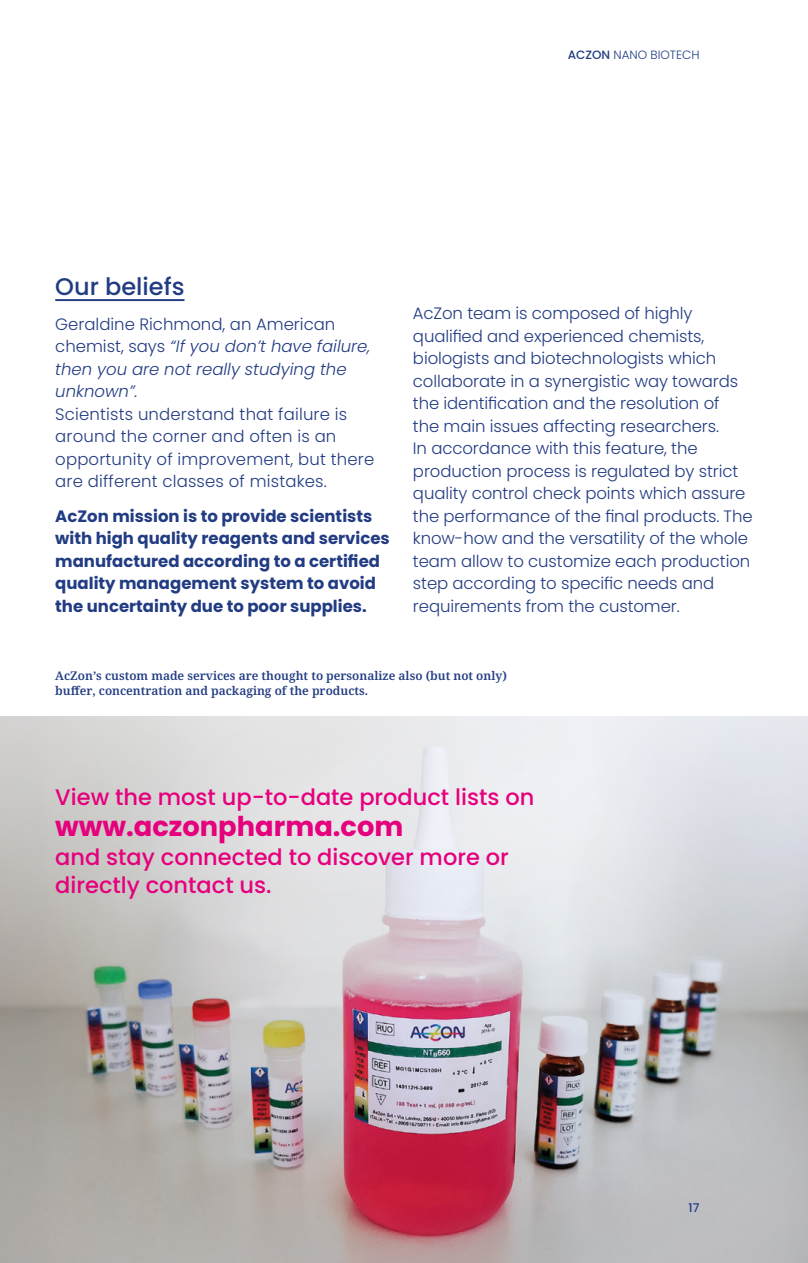
<style>
.page{position:relative;width:808px;height:1263px;background:#fff}
.page>*{position:absolute;margin:0;border:0;box-sizing:border-box;transform-origin:0 0}
.t1{font:700 27.3px "Poppins";color:#e6007d}
.t2{font:500 24px "Poppins";color:#223c83}
.t3{font:500 22.5px/28.5px "Poppins";color:#e6007d}
.t4{font:300 16.5px/22.5px "Poppins";letter-spacing:-.005em;color:#223c83}
.t5{font:700 16.5px/22.5px "Poppins";color:#223c83}
.t6{font:italic 300 16.5px/22.5px "Poppins";color:#223c83}
.t7{font:600 12px/15px "Noto Serif";color:#223c83}
.t8{font:300 12px "Poppins";color:#223c83}
.t9{font:500 12px "Poppins";color:#223c83}
.s1{font-weight:500}
.s2{font-style:normal}
</style>
<div class="page">
<img style="left:0;top:1008px;width:808px;height:255px">
<svg style="left:0;top:716px;width:808px;height:292px;background:#d7d6d9"></svg>
<hr style="left:55px;top:299px;width:129px;height:2px;background:#223c83">
<p class="t8" style="left:568px;top:48px;width:133px"><span class="s1">ACZON</span> NANO BIOTECH</p>
<h2 class="t2" style="left:55px;top:273px;width:131px">Our beliefs</h2>
<p class="t6" style="left:55px;top:313px;width:317px"><span class="s2">Geraldine Richmond, an American chemist, says</span> “If you don’t have failure, then you are not really studying the unknown”.</p>
<p class="t4" style="left:55px;top:403px;width:321px">Scientists understand that failure is around the corner and often is an opportunity of improvement, but there are different classes of mistakes.</p>
<p class="t5" style="left:55px;top:505px;width:336px">AcZon mission is to provide scientists with high quality reagents and services manufactured according to a certified quality management system to avoid the uncertainty due to poor supplies.</p>
<p class="t4" style="left:413px;top:302px;width:341px">AcZon team is composed of highly qualified and experienced chemists, biologists and biotechnologists which collaborate in a synergistic way towards the identification and the resolution of<br>the main issues affecting researchers.<br>In accordance with this feature, the production process is regulated by strict quality control check points which assure the performance of the final products. The know-how and the versatility of the whole team allow to customize each production step according to specific needs and requirements from the customer.</p>
<p class="t7" style="left:55px;top:669px;width:453px">AcZon’s custom made services are thought to personalize also (but not only) buffer, concentration and packaging of the products.</p>
<h3 class="t3" style="left:55px;top:782px;width:480px">View the most up-to-date product lists on</h3>
<h1 class="t1" style="left:55px;top:811px;width:350px">www.aczonpharma.com</h1>
<h3 class="t3" style="left:55px;top:842px;width:455px">and stay connected to discover more or directly contact us.</h3>
<p class="t9" style="left:689px;top:1201px;width:12px">17</p>
</div>
